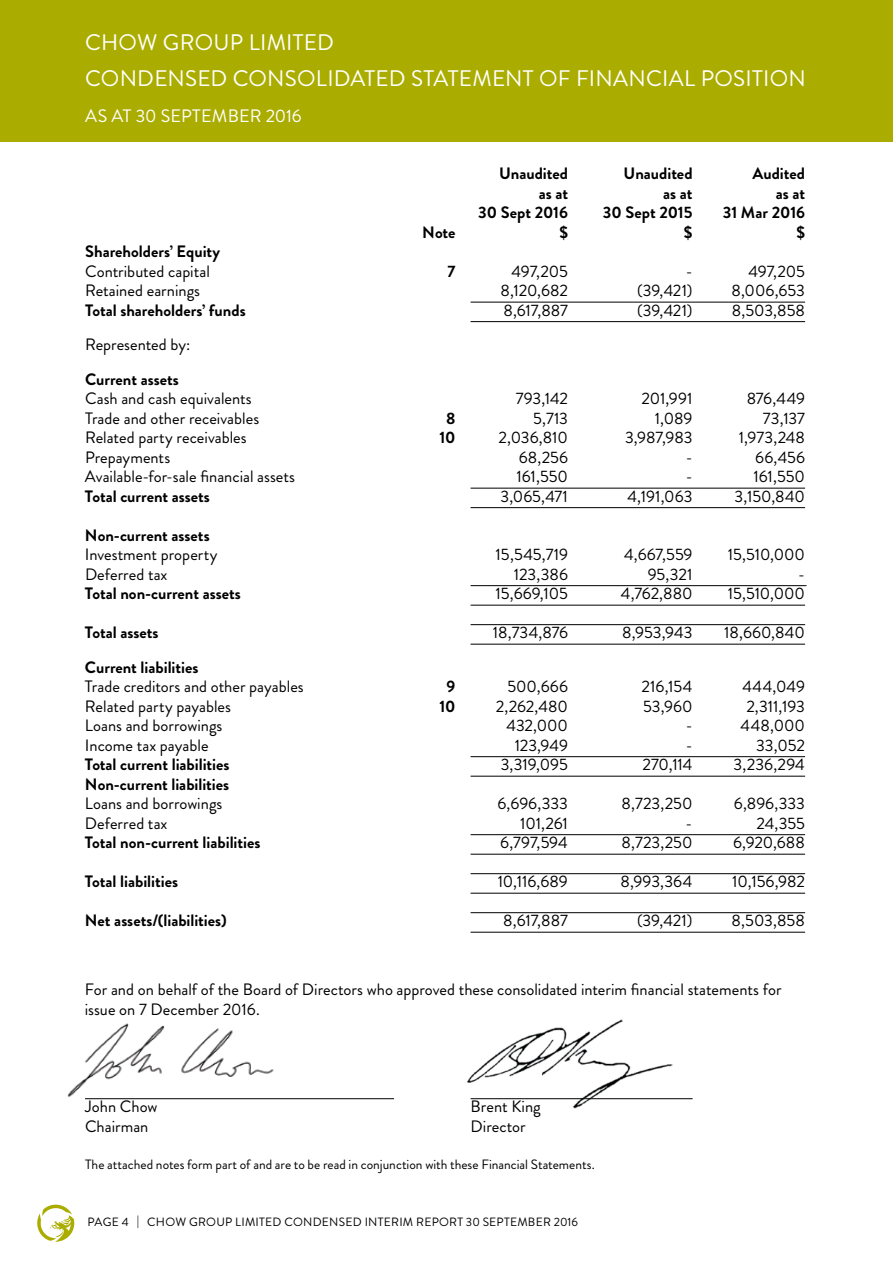
<style>
.page{position:relative;width:893px;height:1263px;background:#fff}
.page>*{position:absolute;margin:0;border:0;box-sizing:border-box;transform-origin:0 0}
.t1{font:22.5px/36px "Brandon Grotesque";letter-spacing:.01em;color:#fff}
.t2{font:18px "Brandon Grotesque";color:#fff}
.t3{font:16.5px/19.5px "Brandon Grotesque";color:#000}
.t4{font:700 16.5px "Brandon Grotesque";color:#000}
.t5{font:13.5px "Brandon Grotesque";color:#000}
.t6{font:12px "Brandon Grotesque";letter-spacing:.02em;color:#000}
</style>
<div class="page">
<svg style="left:37px;top:1204px;width:38px;height:38px"></svg>
<img style="left:467px;top:1019px;width:205px;height:89px">
<div style="left:0;top:0;width:893px;height:142px;background:#aaad00"></div>
<hr style="left:471px;top:302px;width:334px;height:1px;background:#000">
<hr style="left:471px;top:321px;width:334px;height:1px;background:#000">
<hr style="left:471px;top:488px;width:334px;height:1px;background:#000">
<hr style="left:471px;top:507px;width:334px;height:1px;background:#000">
<hr style="left:471px;top:585px;width:335px;height:1px;background:#000">
<hr style="left:471px;top:605px;width:334px;height:1px;background:#000">
<hr style="left:471px;top:624px;width:334px;height:1px;background:#000">
<hr style="left:471px;top:644px;width:334px;height:1px;background:#000">
<hr style="left:471px;top:756px;width:334px;height:1px;background:#000">
<hr style="left:471px;top:776px;width:334px;height:1px;background:#000">
<hr style="left:471px;top:834px;width:334px;height:1px;background:#000">
<hr style="left:471px;top:854px;width:334px;height:1px;background:#000">
<hr style="left:471px;top:873px;width:334px;height:1px;background:#000">
<hr style="left:471px;top:893px;width:334px;height:1px;background:#000">
<hr style="left:471px;top:912px;width:334px;height:1px;background:#000">
<hr style="left:471px;top:932px;width:334px;height:1px;background:#000">
<hr style="left:85px;top:1098px;width:309px;height:1px;background:#000">
<hr style="left:471px;top:1098px;width:222px;height:1px;background:#000">
<img style="left:67px;top:1023px;width:222px;height:77px">
<h1 class="t1" style="left:85px;top:25px;width:722px">CHOW GROUP LIMITED<br>CONDENSED CONSOLIDATED STATEMENT OF FINANCIAL POSITION</h1>
<p class="t2" style="left:85px;top:104px;width:218px">AS AT 30 SEPTEMBER 2016</p>
<p class="t4" style="left:499px;top:162px;width:71px">Unaudited</p>
<p class="t4" style="left:624px;top:162px;width:71px">Unaudited</p>
<p class="t4" style="left:752px;top:162px;width:54px">Audited</p>
<p class="t4" style="left:539px;top:181px;width:31px">as at</p>
<p class="t4" style="left:663px;top:181px;width:31px">as at</p>
<p class="t4" style="left:776px;top:181px;width:31px">as at</p>
<p class="t4" style="left:478px;top:201px;width:91px">30 Sept 2016</p>
<p class="t4" style="left:603px;top:201px;width:91px">30 Sept 2015</p>
<p class="t4" style="left:723px;top:201px;width:84px">31 Mar 2016</p>
<p class="t4" style="left:422px;top:220px;width:35px">Note</p>
<p class="t4" style="left:559px;top:220px;width:10px">$</p>
<p class="t4" style="left:684px;top:220px;width:10px">$</p>
<p class="t4" style="left:796px;top:220px;width:10px">$</p>
<p class="t4" style="left:85px;top:240px;width:137px">Shareholders’ Equity</p>
<p class="t3" style="left:85px;top:261px;width:126px">Contributed capital</p>
<p class="t4" style="left:448px;top:259px;width:9px">7</p>
<p class="t3" style="left:511px;top:261px;width:58px">497,205</p>
<p class="t3" style="left:686px;top:261px;width:8px">-</p>
<p class="t3" style="left:748px;top:261px;width:58px">497,205</p>
<p class="t3" style="left:85px;top:281px;width:117px">Retained earnings</p>
<p class="t3" style="left:500px;top:281px;width:69px">8,120,682</p>
<p class="t3" style="left:637px;top:281px;width:57px">(39,421)</p>
<p class="t3" style="left:731px;top:281px;width:75px">8,006,653</p>
<p class="t4" style="left:85px;top:298px;width:162px">Total shareholders’ funds</p>
<p class="t3" style="left:503px;top:300px;width:66px">8,617,887</p>
<p class="t3" style="left:637px;top:300px;width:57px">(39,421)</p>
<p class="t3" style="left:732px;top:300px;width:75px">8,503,858</p>
<p class="t3" style="left:85px;top:335px;width:107px">Represented by:</p>
<p class="t4" style="left:85px;top:367px;width:95px">Current assets</p>
<p class="t3" style="left:85px;top:389px;width:168px">Cash and cash equivalents</p>
<p class="t3" style="left:516px;top:389px;width:54px">793,142</p>
<p class="t3" style="left:641px;top:389px;width:53px">201,991</p>
<p class="t3" style="left:747px;top:389px;width:60px">876,449</p>
<p class="t3" style="left:85px;top:408px;width:176px">Trade and other receivables</p>
<p class="t4" style="left:446px;top:406px;width:11px">8</p>
<p class="t3" style="left:533px;top:408px;width:36px">5,713</p>
<p class="t3" style="left:655px;top:408px;width:39px">1,089</p>
<p class="t3" style="left:763px;top:408px;width:44px">73,137</p>
<p class="t3" style="left:85px;top:428px;width:163px">Related party receivables</p>
<p class="t4" style="left:439px;top:426px;width:18px">10</p>
<p class="t3" style="left:499px;top:428px;width:71px">2,036,810</p>
<p class="t3" style="left:625px;top:428px;width:69px">3,987,983</p>
<p class="t3" style="left:739px;top:428px;width:68px">1,973,248</p>
<p class="t3" style="left:85px;top:447px;width:87px">Prepayments</p>
<p class="t3" style="left:519px;top:447px;width:51px">68,256</p>
<p class="t3" style="left:686px;top:447px;width:8px">-</p>
<p class="t3" style="left:755px;top:447px;width:51px">66,456</p>
<p class="t3" style="left:85px;top:467px;width:212px">Available-for-sale financial assets</p>
<p class="t3" style="left:517px;top:467px;width:53px">161,550</p>
<p class="t3" style="left:686px;top:467px;width:8px">-</p>
<p class="t3" style="left:754px;top:467px;width:53px">161,550</p>
<p class="t4" style="left:85px;top:484px;width:126px">Total current assets</p>
<p class="t3" style="left:500px;top:486px;width:69px">3,065,471</p>
<p class="t3" style="left:627px;top:486px;width:67px">4,191,063</p>
<p class="t3" style="left:734px;top:486px;width:72px">3,150,840</p>
<p class="t4" style="left:85px;top:523px;width:126px">Non-current assets</p>
<p class="t3" style="left:85px;top:545px;width:134px">Investment property</p>
<p class="t3" style="left:496px;top:545px;width:74px">15,545,719</p>
<p class="t3" style="left:624px;top:545px;width:70px">4,667,559</p>
<p class="t3" style="left:728px;top:545px;width:79px">15,510,000</p>
<p class="t3" style="left:85px;top:564px;width:84px">Deferred tax</p>
<p class="t3" style="left:514px;top:564px;width:56px">123,386</p>
<p class="t3" style="left:648px;top:564px;width:46px">95,321</p>
<p class="t3" style="left:798px;top:564px;width:8px">-</p>
<p class="t4" style="left:85px;top:582px;width:157px">Total non-current assets</p>
<p class="t3" style="left:496px;top:584px;width:74px">15,669,105</p>
<p class="t3" style="left:621px;top:584px;width:73px">4,762,880</p>
<p class="t3" style="left:728px;top:584px;width:79px">15,510,000</p>
<p class="t4" style="left:85px;top:621px;width:75px">Total assets</p>
<p class="t3" style="left:493px;top:623px;width:77px">18,734,876</p>
<p class="t3" style="left:622px;top:623px;width:72px">8,953,943</p>
<p class="t3" style="left:724px;top:623px;width:82px">18,660,840</p>
<p class="t4" style="left:85px;top:655px;width:115px">Current liabilities</p>
<p class="t3" style="left:85px;top:677px;width:220px">Trade creditors and other payables</p>
<p class="t4" style="left:447px;top:675px;width:10px">9</p>
<p class="t3" style="left:507px;top:677px;width:62px">500,666</p>
<p class="t3" style="left:641px;top:677px;width:53px">216,154</p>
<p class="t3" style="left:742px;top:677px;width:64px">444,049</p>
<p class="t3" style="left:85px;top:696px;width:148px">Related party payables</p>
<p class="t4" style="left:439px;top:694px;width:18px">10</p>
<p class="t3" style="left:496px;top:696px;width:74px">2,262,480</p>
<p class="t3" style="left:643px;top:696px;width:51px">53,960</p>
<p class="t3" style="left:746px;top:696px;width:60px">2,311,193</p>
<p class="t3" style="left:85px;top:716px;width:139px">Loans and borrowings</p>
<p class="t3" style="left:507px;top:716px;width:63px">432,000</p>
<p class="t3" style="left:686px;top:716px;width:8px">-</p>
<p class="t3" style="left:741px;top:716px;width:66px">448,000</p>
<p class="t3" style="left:85px;top:735px;width:125px">Income tax payable</p>
<p class="t3" style="left:515px;top:735px;width:55px">123,949</p>
<p class="t3" style="left:686px;top:735px;width:8px">-</p>
<p class="t3" style="left:756px;top:735px;width:50px">33,052</p>
<p class="t4" style="left:85px;top:753px;width:146px">Total current liabilities</p>
<p class="t3" style="left:501px;top:755px;width:69px">3,319,095</p>
<p class="t3" style="left:642px;top:755px;width:51px">270,114</p>
<p class="t3" style="left:733px;top:755px;width:73px">3,236,294</p>
<p class="t4" style="left:85px;top:772px;width:146px">Non-current liabilities</p>
<p class="t3" style="left:85px;top:794px;width:139px">Loans and borrowings</p>
<p class="t3" style="left:497px;top:794px;width:72px">6,696,333</p>
<p class="t3" style="left:622px;top:794px;width:72px">8,723,250</p>
<p class="t3" style="left:734px;top:794px;width:73px">6,896,333</p>
<p class="t3" style="left:85px;top:813px;width:84px">Deferred tax</p>
<p class="t3" style="left:520px;top:813px;width:49px">101,261</p>
<p class="t3" style="left:686px;top:813px;width:8px">-</p>
<p class="t3" style="left:756px;top:813px;width:50px">24,355</p>
<p class="t4" style="left:85px;top:831px;width:177px">Total non-current liabilities</p>
<p class="t3" style="left:500px;top:833px;width:69px">6,797,594</p>
<p class="t3" style="left:621px;top:833px;width:72px">8,723,250</p>
<p class="t3" style="left:733px;top:833px;width:73px">6,920,688</p>
<p class="t4" style="left:85px;top:870px;width:95px">Total liabilities</p>
<p class="t3" style="left:498px;top:872px;width:72px">10,116,689</p>
<p class="t3" style="left:620px;top:872px;width:73px">8,993,364</p>
<p class="t3" style="left:732px;top:872px;width:74px">10,156,982</p>
<p class="t4" style="left:85px;top:909px;width:144px">Net assets/(liabilities)</p>
<p class="t3" style="left:503px;top:911px;width:66px">8,617,887</p>
<p class="t3" style="left:637px;top:911px;width:57px">(39,421)</p>
<p class="t3" style="left:731px;top:911px;width:75px">8,503,858</p>
<p class="t3" style="left:85px;top:980px;width:698px">For and on behalf of the Board of Directors who approved these consolidated interim financial statements for issue on 7 December 2016.</p>
<p class="t3" style="left:85px;top:1097px;width:74px">John Chow</p>
<p class="t3" style="left:471px;top:1097px;width:72px">Brent King</p>
<p class="t3" style="left:85px;top:1116px;width:65px">Chairman</p>
<p class="t3" style="left:471px;top:1116px;width:57px">Director</p>
<p class="t5" style="left:85px;top:1155px;width:511px">The attached notes form part of and are to be read in conjunction with these Financial Statements.</p>
<p class="t6" style="left:88px;top:1213px;width:492px">PAGE 4 | CHOW GROUP LIMITED CONDENSED INTERIM REPORT 30 SEPTEMBER 2016</p>
</div>
